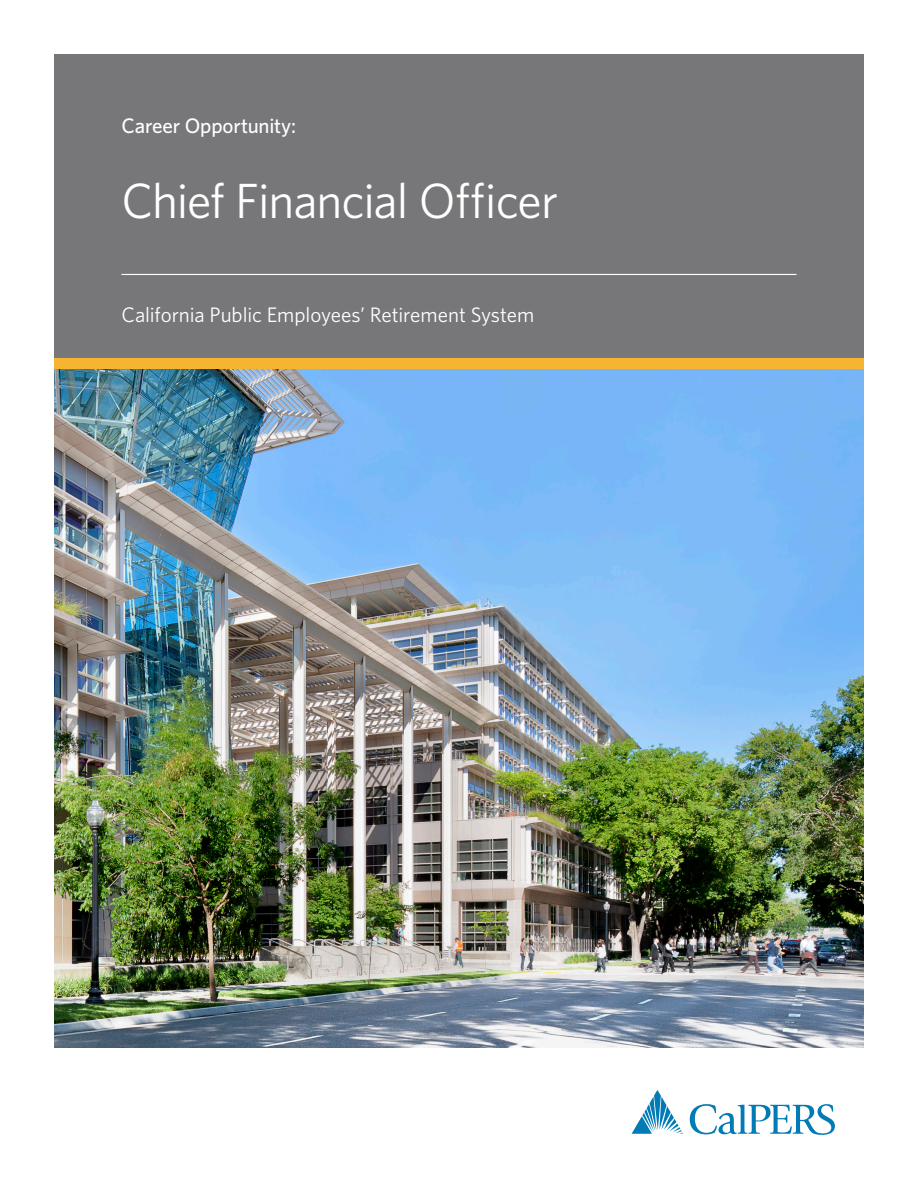
<style>
.page{position:relative;width:918px;height:1188px;background:#fff}
.page>*{position:absolute;margin:0;border:0;box-sizing:border-box;transform-origin:0 0}
.t1{font:49.5px "Whitney";letter-spacing:-.025em;color:#fff}
.t2{font:21px "Whitney";letter-spacing:-.005em;color:#fff}
.t3{font:500 21px "Whitney";letter-spacing:-.01em;color:#fff}
</style>
<div class="page">
<img style="left:54px;top:369px;width:810px;height:678px">
<div style="left:54px;top:54px;width:810px;height:304px;background:#77777a"></div>
<div style="left:54px;top:358px;width:810px;height:11px;background:#f7b332"></div>
<svg style="left:690px;top:1104px;width:145px;height:31px"></svg>
<svg style="left:632px;top:1090px;width:51px;height:44px"></svg>
<hr style="left:122px;top:274px;width:674px;height:1px;background:#fff">
<h1 class="t3" style="left:122px;top:112px;width:176px">Career Opportunity:</h1>
<h1 class="t1" style="left:122px;top:168px;width:438px">Chief Financial Officer</h1>
<h1 class="t2" style="left:122px;top:301px;width:414px">California Public Employees’ Retirement System</h1>
</div>
